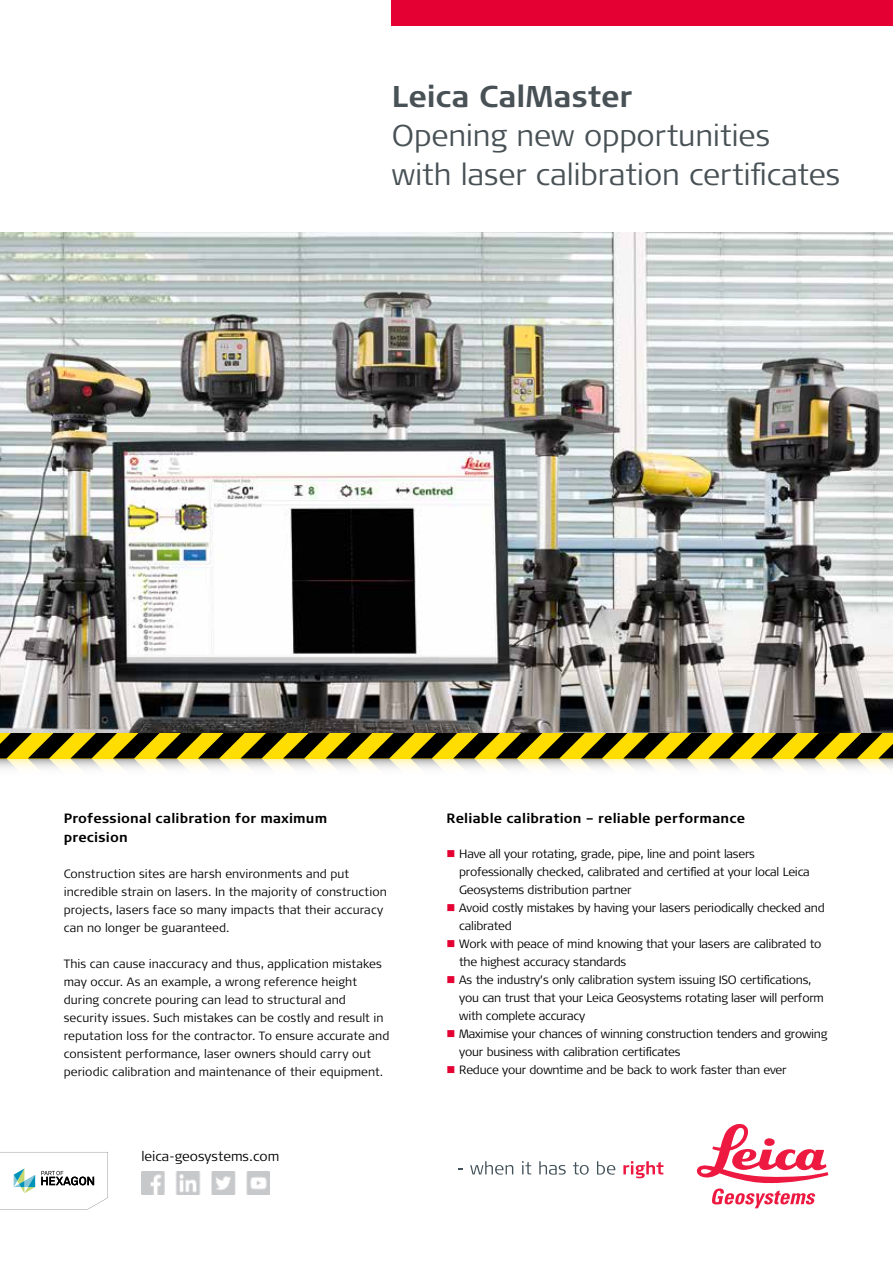
<style>
.page{position:relative;width:893px;height:1263px;background:#fff}
.page>*{position:absolute;margin:0;border:0;box-sizing:border-box;transform-origin:0 0}
.t1{font:300 30px/39px "Signa Pro";letter-spacing:-.005em;color:#485155}
.t2{font:700 30px "Signa Pro";letter-spacing:.005em;color:#485155}
.t3{font:700 13.5px/19.5px "Signa Pro";letter-spacing:.015em;color:#000}
.t4{font:300 13.5px "Signa Normal";color:#000}
.t5{font:300 12px/18px "Signa Pro";letter-spacing:-.02em;color:#000}
.t6{font:300 12px/18px "Signa Pro";letter-spacing:.005em;color:#000}
.s1{color:#e40032}
</style>
<div class="page">
<div style="left:392px;top:0;width:501px;height:26px;background:#e40032"></div>
<svg style="left:0;top:1152px;width:108px;height:58px"></svg>
<svg style="left:470px;top:1161px;width:43px;height:14px"></svg>
<svg style="left:522px;top:1161px;width:9px;height:13px"></svg>
<svg style="left:539px;top:1161px;width:27px;height:13px"></svg>
<svg style="left:573px;top:1162px;width:16px;height:13px"></svg>
<svg style="left:597px;top:1161px;width:18px;height:14px"></svg>
<svg style="left:623px;top:1161px;width:40px;height:17px"></svg>
<svg style="left:697px;top:1123px;width:131px;height:85px"></svg>
<img style="left:142px;top:1171px;width:127px;height:24px">
<img style="left:0;top:233px;width:893px;height:500px">
<svg style="left:0;top:733px;width:893px;height:36px;background:#a0923c"></svg>
<h1 class="t2" style="left:392px;top:75px;width:242px">Leica CalMaster</h1>
<h1 class="t1" style="left:392px;top:114px;width:450px">Opening new opportunities<br>with laser calibration certificates</h1>
<p class="t3" style="left:64px;top:807px;width:265px">Professional calibration for maximum precision</p>
<p class="t6" style="left:64px;top:864px;width:325px">Construction sites are harsh environments and put incredible strain on lasers. In the majority of construction projects, lasers face so many impacts that their accuracy can no longer be guaranteed.</p>
<p class="t6" style="left:64px;top:954px;width:327px">This can cause inaccuracy and thus, application mistakes may occur. As an example, a wrong reference height during concrete pouring can lead to structural and security issues. Such mistakes can be costly and result in reputation loss for the contractor. To ensure accurate and consistent performance, laser owners should carry out periodic calibration and maintenance of their equipment.</p>
<p class="t4" style="left:141px;top:1147px;width:140px">leica-geosystems.com</p>
<p class="t3" style="left:446px;top:807px;width:300px">Reliable calibration – reliable performance</p>
<p class="t5" style="left:459px;top:844px;width:352px;text-indent:-13px"><span class="s1">■</span> Have all your rotating, grade, pipe, line and point lasers professionally checked, calibrated and certified at your local Leica<br>Geosystems distribution partner</p>
<p class="t5" style="left:459px;top:898px;width:367px;text-indent:-13px"><span class="s1">■</span> Avoid costly mistakes by having your lasers periodically checked and calibrated</p>
<p class="t5" style="left:459px;top:934px;width:364px;text-indent:-13px"><span class="s1">■</span> Work with peace of mind knowing that your lasers are calibrated to the highest accuracy standards</p>
<p class="t5" style="left:459px;top:970px;width:366px;text-indent:-13px"><span class="s1">■</span> As the industry’s only calibration system issuing ISO certifications, you can trust that your Leica Geosystems rotating laser will perform with complete accuracy</p>
<p class="t5" style="left:459px;top:1024px;width:370px;text-indent:-13px"><span class="s1">■</span> Maximise your chances of winning construction tenders and growing your business with calibration certificates</p>
<p class="t5" style="left:446px;top:1060px;width:342px"><span class="s1">■</span> Reduce your downtime and be back to work faster than ever</p>
</div>
